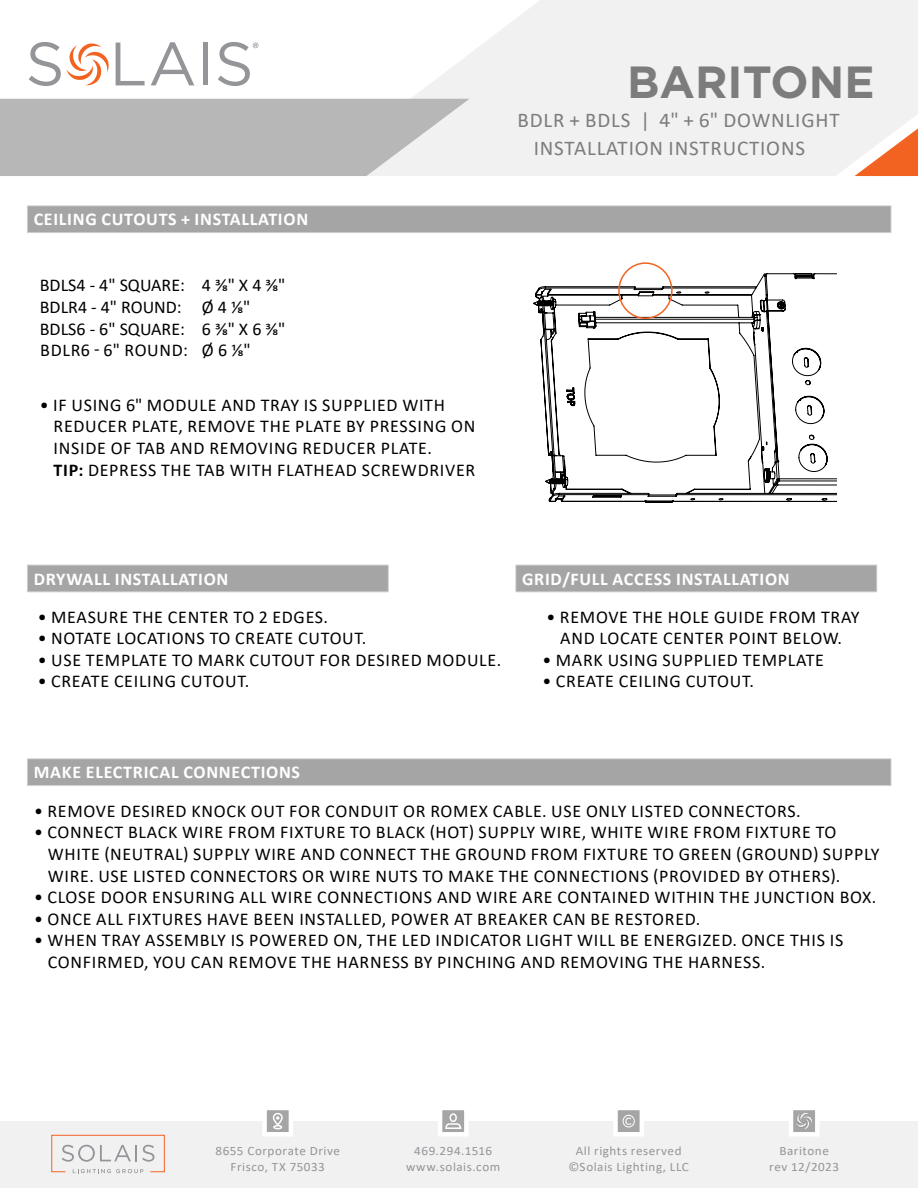
<style>
.page{position:relative;width:918px;height:1188px;background:#fff}
.page>*{position:absolute;margin:0;border:0;box-sizing:border-box;transform-origin:0 0}
.t1{font:700 45px "Gotham";color:#7c7c7d}
.t2{font:21px/28.5px "Calibri";letter-spacing:.04em;color:#7c7c7d}
.t3{font:18px/21.6px "Calibri";letter-spacing:.04em;color:#000}
.t4{font:700 18px "Calibri";letter-spacing:.04em;color:#fff}
.t5{font:18px/21.6px "Calibri";color:#000}
.t6{font:12.75px/15.3px "Calibri";letter-spacing:.04em;color:#939598;text-align:center}
.s1{font-weight:700}
</style>
<div class="page">
<svg style="left:309px;top:0;width:609px;height:176px;fill:#f1f1f2"></svg>
<svg style="left:855px;top:99px;width:63px;height:77px"></svg>
<svg style="left:0;top:99px;width:470px;height:77px;background:#bdbdbd"></svg>
<svg style="left:29px;top:42px;width:80px;height:44px"></svg>
<svg style="left:116px;top:43px;width:29px;height:42px"></svg>
<svg style="left:151px;top:42px;width:43px;height:43px"></svg>
<div style="left:203px;top:43px;width:5px;height:42px;background:#939598"></div>
<svg style="left:218px;top:42px;width:40px;height:44px"></svg>
<div style="left:0;top:1121px;width:918px;height:67px;background:#f1f1f2"></div>
<svg style="left:51px;top:1135px;width:114px;height:38px"></svg>
<svg style="left:263px;top:1110px;width:30px;height:26px"></svg>
<svg style="left:614px;top:1110px;width:30px;height:26px"></svg>
<svg style="left:789px;top:1110px;width:30px;height:26px"></svg>
<img style="left:797px;top:1114px;width:14px;height:14px">
<svg style="left:438px;top:1110px;width:30px;height:26px"></svg>
<svg style="left:534px;top:273px;width:303px;height:230px"></svg>
<div style="left:618px;top:262px;width:55px;height:57px;border:2px solid #f26322;border-radius:50%"></div>
<div style="left:27px;top:206px;width:864px;height:27px;background:#a5a5a5"></div>
<hr style="left:27px;top:206px;width:864px;height:1px;background:#d1d3d4">
<svg style="left:27px;top:207px;width:1px;height:25px"></svg>
<svg style="left:891px;top:206px;width:1px;height:26px"></svg>
<hr style="left:27px;top:232px;width:864px;height:1px;background:#d1d3d4">
<div style="left:27px;top:759px;width:864px;height:27px;background:#a5a5a5"></div>
<hr style="left:27px;top:758px;width:864px;height:1px;background:#d1d3d4">
<svg style="left:27px;top:759px;width:1px;height:26px"></svg>
<svg style="left:891px;top:759px;width:1px;height:26px"></svg>
<hr style="left:27px;top:785px;width:864px;height:1px;background:#d1d3d4">
<div style="left:27px;top:565px;width:361px;height:27px;background:#a5a5a5"></div>
<hr style="left:27px;top:565px;width:362px;height:1px;background:#d1d3d4">
<svg style="left:27px;top:566px;width:1px;height:26px"></svg>
<svg style="left:388px;top:566px;width:1px;height:26px"></svg>
<hr style="left:27px;top:592px;width:362px;height:1px;background:#d1d3d4">
<div style="left:516px;top:565px;width:361px;height:27px;background:#a5a5a5"></div>
<hr style="left:516px;top:565px;width:361px;height:1px;background:#d1d3d4">
<svg style="left:516px;top:565px;width:1px;height:27px"></svg>
<svg style="left:877px;top:566px;width:1px;height:25px"></svg>
<hr style="left:516px;top:592px;width:361px;height:1px;background:#d1d3d4">
<p class="t4" style="left:34px;top:207px;width:276px">CEILING CUTOUTS + INSTALLATION</p>
<p class="t5" style="left:40px;top:274px;width:247px">BDLS4 - 4" SQUARE: 4 ⅜" X 4 ⅜"<br>BDLR4 - 4" ROUND: Ø 4 ⅛"<br>BDLS6 - 6" SQUARE: 6 ⅜" X 6 ⅜"<br>BDLR6 - 6" ROUND: Ø 6 ⅛"</p>
<p class="t3" style="left:54px;top:394px;width:423px;text-indent:-14px">• IF USING 6" MODULE AND TRAY IS SUPPLIED WITH REDUCER PLATE, REMOVE THE PLATE BY PRESSING ON INSIDE OF TAB AND REMOVING REDUCER PLATE.<br><span class="s1">TIP:</span> DEPRESS THE TAB WITH FLATHEAD SCREWDRIVER</p>
<h1 class="t1" style="left:627px;top:56px;width:249px">BARITONE</h1>
<p class="t2" style="left:534px;top:105px;width:307px;text-indent:-16px">BDLR + BDLS | 4" + 6" DOWNLIGHT<br>INSTALLATION INSTRUCTIONS</p>
<p class="t4" style="left:34px;top:566px;width:196px">DRYWALL INSTALLATION</p>
<p class="t4" style="left:522px;top:566px;width:269px">GRID/FULL ACCESS INSTALLATION</p>
<p class="t3" style="left:38px;top:605px;width:292px">• MEASURE THE CENTER TO 2 EDGES.</p>
<p class="t3" style="left:38px;top:627px;width:330px">• NOTATE LOCATIONS TO CREATE CUTOUT.</p>
<p class="t3" style="left:38px;top:649px;width:465px">• USE TEMPLATE TO MARK CUTOUT FOR DESIRED MODULE.</p>
<p class="t3" style="left:38px;top:670px;width:213px">• CREATE CEILING CUTOUT.</p>
<p class="t4" style="left:34px;top:760px;width:268px">MAKE ELECTRICAL CONNECTIONS</p>
<p class="t3" style="left:547px;top:605px;width:315px;text-align:center">• REMOVE THE HOLE GUIDE FROM TRAY<br>AND LOCATE CENTER POINT BELOW.</p>
<p class="t3" style="left:543px;top:649px;width:283px">• MARK USING SUPPLIED TEMPLATE</p>
<p class="t3" style="left:543px;top:670px;width:213px">• CREATE CEILING CUTOUT.</p>
<p class="t3" style="left:34px;top:800px;width:768px">• REMOVE DESIRED KNOCK OUT FOR CONDUIT OR ROMEX CABLE. USE ONLY LISTED CONNECTORS.</p>
<p class="t3" style="left:48px;top:821px;width:833px;text-indent:-14px">• CONNECT BLACK WIRE FROM FIXTURE TO BLACK (HOT) SUPPLY WIRE, WHITE WIRE FROM FIXTURE TO<br>WHITE (NEUTRAL) SUPPLY WIRE AND CONNECT THE GROUND FROM FIXTURE TO GREEN (GROUND) SUPPLY<br>WIRE. USE LISTED CONNECTORS OR WIRE NUTS TO MAKE THE CONNECTIONS (PROVIDED BY OTHERS).</p>
<p class="t3" style="left:34px;top:886px;width:844px">• CLOSE DOOR ENSURING ALL WIRE CONNECTIONS AND WIRE ARE CONTAINED WITHIN THE JUNCTION BOX.</p>
<p class="t3" style="left:34px;top:908px;width:668px">• ONCE ALL FIXTURES HAVE BEEN INSTALLED, POWER AT BREAKER CAN BE RESTORED.</p>
<p class="t3" style="left:48px;top:929px;width:797px;text-indent:-14px">• WHEN TRAY ASSEMBLY IS POWERED ON, THE LED INDICATOR LIGHT WILL BE ENERGIZED. ONCE THIS IS<br>CONFIRMED, YOU CAN REMOVE THE HARNESS BY PINCHING AND REMOVING THE HARNESS.</p>
<p class="t6" style="left:216px;top:1143px;width:126px">8655 Corporate Drive<br>Frisco, TX 75033</p>
<p class="t6" style="left:568px;top:1143px;width:122px">All rights reserved ©Solais Lighting, LLC</p>
<p class="t6" style="left:769px;top:1143px;width:71px">Baritone rev 12/2023</p>
<p class="t6" style="left:406px;top:1143px;width:96px">469.294.1516 www.solais.com</p>
</div>
